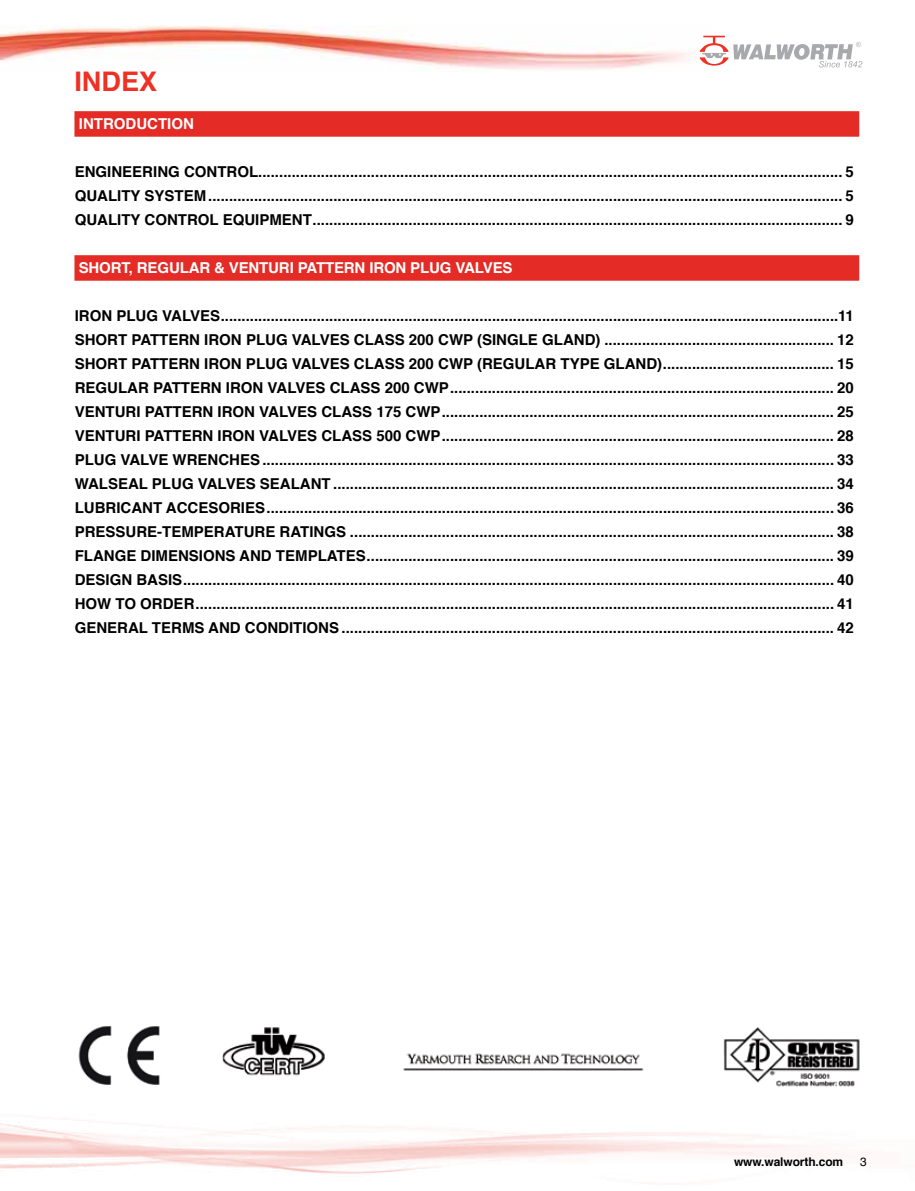
<style>
.page{position:relative;width:915px;height:1191px;background:#fff}
.page>*{position:absolute;margin:0;border:0;box-sizing:border-box;transform-origin:0 0}
.t1{font:700 27px "Helvetica";color:#ee3124}
.t2{font:700 15px/24px "Helvetica";color:#000;text-align:justify}
.t3{font:700 15px "Helvetica";letter-spacing:-.01em;color:#fff}
.t4{font:700 12px "Helvetica";letter-spacing:-.01em;color:#000}
.t5{font:12px "Helvetica";color:#000}
</style>
<div class="page">
<svg style="left:716px;top:36px;width:146px;height:31px"></svg>
<img style="left:0;top:26px;width:716px;height:44px">
<img style="left:78px;top:1026px;width:82px;height:59px">
<img style="left:222px;top:1027px;width:103px;height:49px">
<img style="left:403px;top:1053px;width:241px;height:18px">
<img style="left:723px;top:1027px;width:137px;height:60px">
<svg style="left:74px;top:111px;width:784px;height:26px;background:#e42e29"></svg>
<svg style="left:74px;top:255px;width:784px;height:26px;background:#e42e29"></svg>
<h1 class="t1" style="left:74px;top:60px;width:84px">INDEX</h1>
<p class="t3" style="left:79px;top:111px;width:116px">INTRODUCTION</p>
<p class="t2" style="left:75px;top:160px;width:780px">ENGINEERING CONTROL............................................................................................................................................ 5<br>QUALITY SYSTEM........................................................................................................................................................ 5<br>QUALITY CONTROL EQUIPMENT............................................................................................................................... 9</p>
<p class="t3" style="left:79px;top:255px;width:435px">SHORT, REGULAR &amp; VENTURI PATTERN IRON PLUG VALVES</p>
<p class="t2" style="left:75px;top:304px;width:780px">IRON PLUG VALVES....................................................................................................................................................11<br>SHORT PATTERN IRON PLUG VALVES CLASS 200 CWP (SINGLE GLAND) ....................................................... 12<br>SHORT PATTERN IRON PLUG VALVES CLASS 200 CWP (REGULAR TYPE GLAND)......................................... 15<br>REGULAR PATTERN IRON VALVES CLASS 200 CWP............................................................................................ 20<br>VENTURI PATTERN IRON VALVES CLASS 175 CWP.............................................................................................. 25<br>VENTURI PATTERN IRON VALVES CLASS 500 CWP.............................................................................................. 28<br>PLUG VALVE WRENCHES......................................................................................................................................... 33<br>WALSEAL PLUG VALVES SEALANT ........................................................................................................................ 34<br>LUBRICANT ACCESORIES........................................................................................................................................ 36<br>PRESSURE-TEMPERATURE RATINGS .................................................................................................................... 38<br>FLANGE DIMENSIONS AND TEMPLATES................................................................................................................ 39<br>DESIGN BASIS............................................................................................................................................................ 40<br>HOW TO ORDER......................................................................................................................................................... 41<br>GENERAL TERMS AND CONDITIONS ...................................................................................................................... 42</p>
<p class="t4" style="left:733px;top:1151px;width:111px">www.walworth.com</p>
<p class="t5" style="left:859px;top:1153px;width:8px">3</p>
</div>
